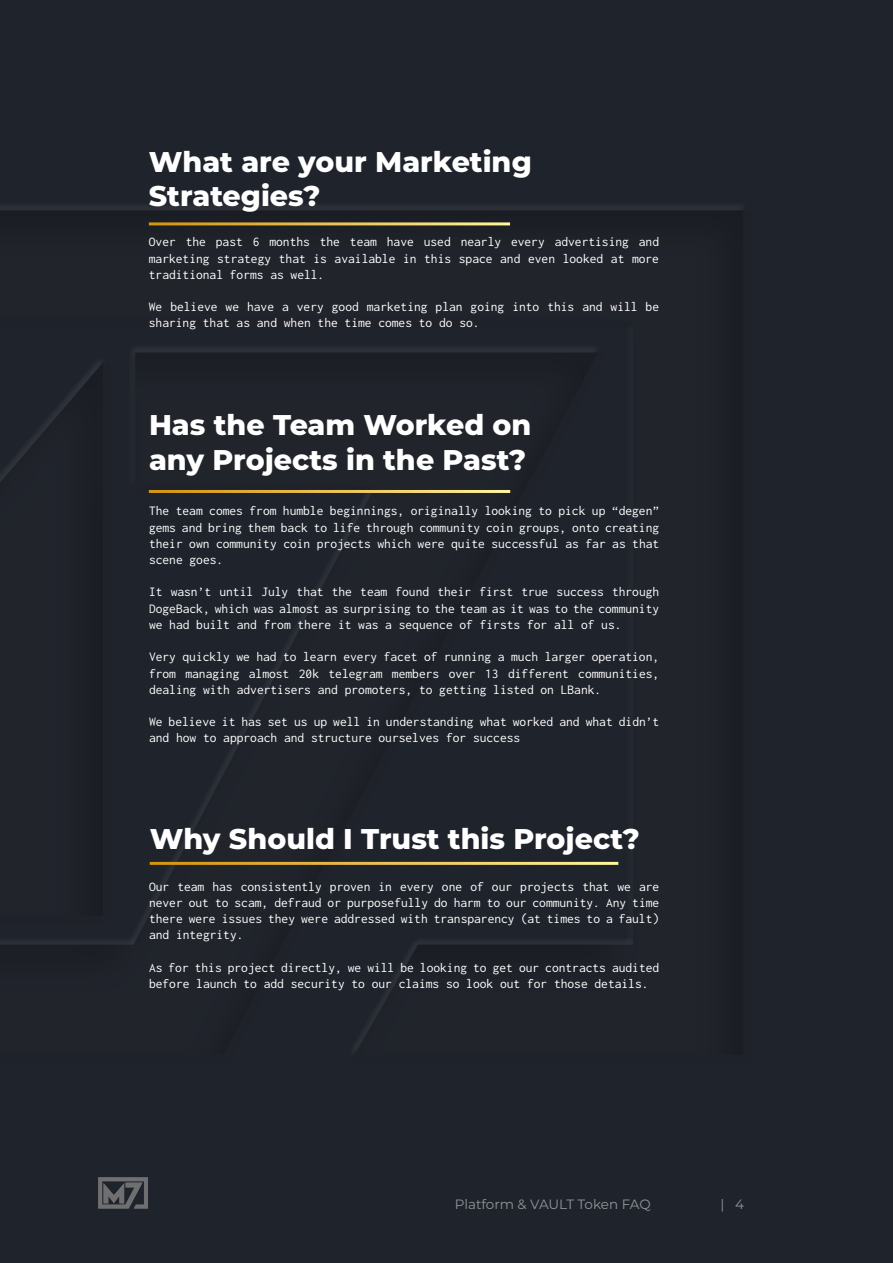
<style>
.page{position:relative;width:893px;height:1263px;background:#fff}
.page>*{position:absolute;margin:0;border:0;box-sizing:border-box;transform-origin:0 0}
.Title_1{font:800 28.5px/34.2px "Montserrat";color:#fff}
.t1{font:13.5px/16.2px "Inconsolata";color:#fff;text-align:justify}
.t2{font:13.5px "Montserrat";letter-spacing:-.01em;color:#939598}
</style>
<div class="page">
<div style="left:0;top:0;width:892px;height:1263px;background:#1f232b"></div>
<svg style="left:98px;top:1177px;width:50px;height:31px"></svg>
<hr style="left:149px;top:490px;width:361px;height:3px;background:#fff">
<hr style="left:150px;top:862px;width:468px;height:3px;background:#fff">
<hr style="left:149px;top:222px;width:361px;height:3px;background:#fff">
<p class="Title_1" style="left:149px;top:143px;width:384px">What are your Marketing<br>Strategies?</p>
<p class="t1" style="left:149px;top:234px;width:512px">Over the past 6 months the team have used nearly every advertising and marketing strategy that is available in this space and even looked at more traditional forms as well.</p>
<p class="t1" style="left:149px;top:299px;width:512px">We believe we have a very good marketing plan going into this and will be sharing that as and when the time comes to do so.</p>
<p class="Title_1" style="left:149px;top:406px;width:384px">Has the Team Worked on any Projects in the Past?</p>
<p class="t1" style="left:149px;top:503px;width:512px">The team comes from humble beginnings, originally looking to pick up “degen” gems and bring them back to life through community coin groups, onto creating their own community coin projects which were quite successful as far as that scene goes.</p>
<p class="t1" style="left:149px;top:584px;width:512px">It wasn’t until July that the team found their first true success through DogeBack, which was almost as surprising to the team as it was to the community we had built and from there it was a sequence of firsts for all of us.</p>
<p class="t1" style="left:149px;top:649px;width:512px">Very quickly we had to learn every facet of running a much larger operation, from managing almost 20k telegram members over 13 different communities, dealing with advertisers and promoters, to getting listed on LBank.</p>
<p class="t1" style="left:149px;top:714px;width:512px">We believe it has set us up well in understanding what worked and what didn’t and how to approach and structure ourselves for success</p>
<p class="Title_1" style="left:150px;top:820px;width:492px">Why Should I Trust this Project?</p>
<p class="t1" style="left:149px;top:878px;width:512px">Our team has consistently proven in every one of our projects that we are never out to scam, defraud or purposefully do harm to our community. Any time there were issues they were addressed with transparency (at times to a fault) and integrity.</p>
<p class="t1" style="left:149px;top:959px;width:512px">As for this project directly, we will be looking to get our contracts audited before launch to add security to our claims so look out for those details.</p>
<p class="t2" style="left:455px;top:1195px;width:197px">Platform &amp; VAULT Token FAQ</p>
<p class="t2" style="left:721px;top:1195px;width:25px">| 4</p>
</div>
